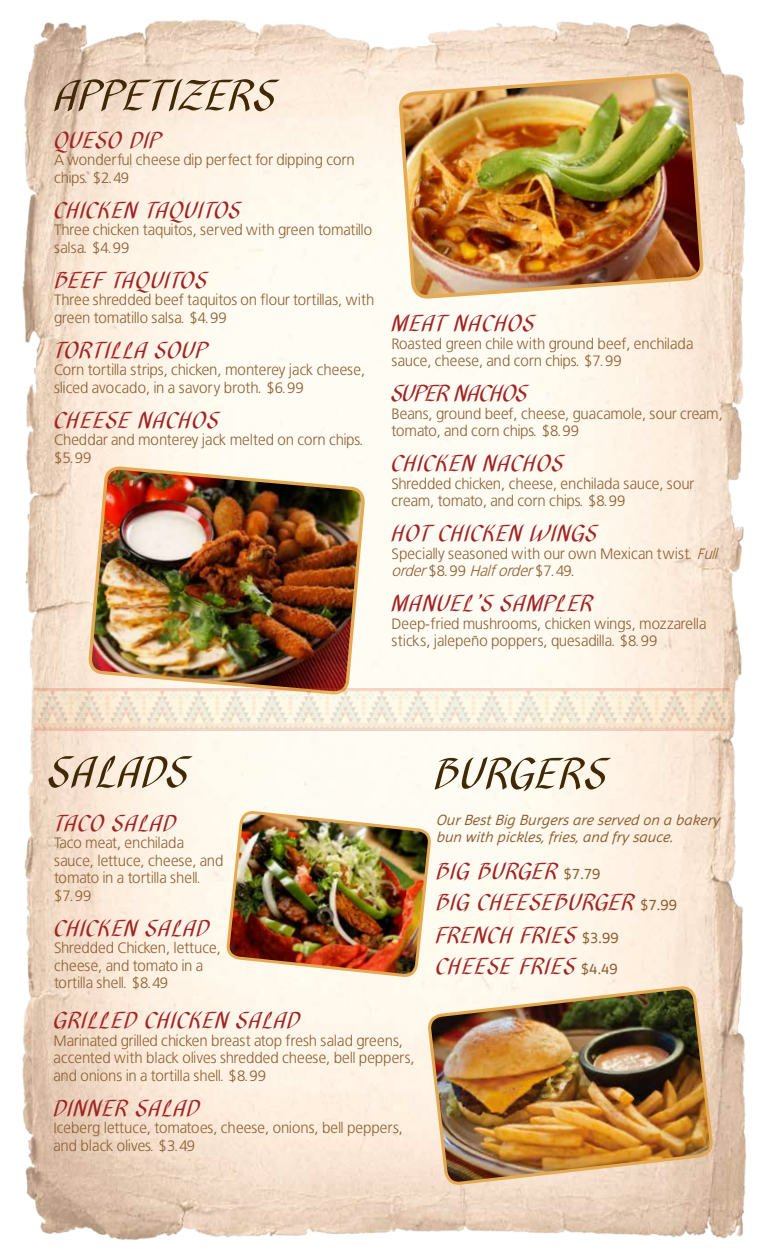
<style>
.page{position:relative;width:765px;height:1260px;background:#fff}
.page>*{position:absolute;margin:0;border:0;box-sizing:border-box;transform-origin:0 0}
.t1{font:56.25px "Bispo Nova";letter-spacing:.04em;color:#412905}
.t2{font:30px/31.8px "Bispo Nova";letter-spacing:.05em;color:#a02527}
.t3{font:30px "Bispo Nova";color:#a02527}
.t4{font:15px/17.5px "Bastardus Sans";color:#8d5f33}
.t5{font:italic 15px/17.5px "Imprima";color:#8d5f33}
.s1{font-style:italic}
.s2{font-family:"Imprima";font-size:16.25px;color:#8d5f33}
</style>
<div class="page">
<img style="left:22px;top:19px;width:725px;height:1221px">
<img style="left:428px;top:944px;width:285px;height:283px">
<img style="left:87px;top:427px;width:280px;height:307px">
<img style="left:227px;top:811px;width:204px;height:211px">
<img style="left:34px;top:688px;width:695px;height:42px">
<img style="left:400px;top:74px;width:303px;height:313px">
<h1 class="t1" style="left:54px;top:58px;width:222px">APPETIZERS</h1>
<h2 class="t2" style="left:54px;top:122px;width:108px">QUESO DIP</h2>
<p class="t4" style="left:54px;top:151px;width:302px">A wonderful cheese dip perfect for dipping corn chips. $2.49</p>
<h2 class="t2" style="left:54px;top:192px;width:187px">CHICKEN TAQUITOS</h2>
<p class="t4" style="left:54px;top:221px;width:320px">Three chicken taquitos, served with green tomatillo salsa. $4.99</p>
<h2 class="t2" style="left:54px;top:262px;width:154px">BEEF TAQUITOS</h2>
<p class="t4" style="left:54px;top:291px;width:322px">Three shredded beef taquitos on flour tortillas, with green tomatillo salsa. $4.99</p>
<h2 class="t2" style="left:54px;top:332px;width:154px">TORTILLA SOUP</h2>
<p class="t4" style="left:54px;top:361px;width:313px">Corn tortilla strips, chicken, monterey jack cheese, sliced avocado, in a savory broth. $6.99</p>
<h2 class="t2" style="left:54px;top:402px;width:165px">CHEESE NACHOS</h2>
<p class="t4" style="left:54px;top:431px;width:312px">Cheddar and monterey jack melted on corn chips. $5.99</p>
<h2 class="t2" style="left:392px;top:305px;width:144px">MEAT NACHOS</h2>
<p class="t4" style="left:392px;top:335px;width:304px">Roasted green chile with ground beef, enchilada sauce, cheese, and corn chips. $7.99</p>
<h2 class="t3" style="left:392px;top:373px;width:136px">SUPER NACHOS</h2>
<p class="t4" style="left:392px;top:405px;width:333px">Beans, ground beef, cheese, guacamole, sour cream, tomato, and corn chips. $8.99</p>
<h2 class="t2" style="left:392px;top:445px;width:173px">CHICKEN NACHOS</h2>
<p class="t4" style="left:392px;top:475px;width:304px">Shredded chicken, cheese, enchilada sauce, sour cream, tomato, and corn chips. $8.99</p>
<h2 class="t2" style="left:392px;top:515px;width:206px">HOT CHICKEN WINGS</h2>
<p class="t4" style="left:391px;top:545px;width:332px">Specially seasoned with our own Mexican twist. <span class="s1">Full order</span>$ 8 . 9 9 <span class="s1">Halforder</span>$ 7 . 4 9 .</p>
<h2 class="t2" style="left:392px;top:585px;width:203px">MANUEL’S SAMPLER</h2>
<p class="t4" style="left:392px;top:615px;width:317px">Deep-fried mushrooms, chicken wings, mozzarella sticks, jalepeño poppers, quesadilla. $8.99</p>
<h1 class="t1" style="left:49px;top:734px;width:140px">SALADS</h1>
<h1 class="t1" style="left:433px;top:736px;width:174px">BURGERS</h1>
<h2 class="t2" style="left:54px;top:804px;width:123px">TACO SALAD</h2>
<p class="t4" style="left:54px;top:834px;width:171px">Taco meat, enchilada sauce, lettuce, cheese, and tomato in a tortilla shell. $7.99</p>
<h2 class="t2" style="left:54px;top:909px;width:156px">CHICKEN SALAD</h2>
<p class="t4" style="left:54px;top:939px;width:168px">Shredded Chicken, lettuce, cheese, and tomato in a tortilla shell. $8.49</p>
<p class="t5" style="left:436px;top:811px;width:285px">OurBestBigBurgersareservedonabakery bunwithpickles,fries,andfry sauce.</p>
<h2 class="t2" style="left:436px;top:852px;width:243px">BIG BURGER <span class="s2">$7.79<br></span>BIG CHEESEBURGER <span class="s2">$7.99<br></span>FRENCH FRIES <span class="s2">$3.99<br></span>CHEESE FRIES <span class="s2">$4.49</span></h2>
<h2 class="t2" style="left:54px;top:1002px;width:247px">GRILLED CHICKEN SALAD</h2>
<p class="t4" style="left:54px;top:1032px;width:363px">Marinated grilled chicken breast atop fresh salad greens, accented with black olives shredded cheese, bell peppers, and onions in a tortilla shell. $8.99</p>
<h2 class="t2" style="left:54px;top:1090px;width:147px">DINNER SALAD</h2>
<p class="t4" style="left:54px;top:1119px;width:351px">Iceberg lettuce, tomatoes, cheese, onions, bell peppers, and black olives. $3.49</p>
</div>
